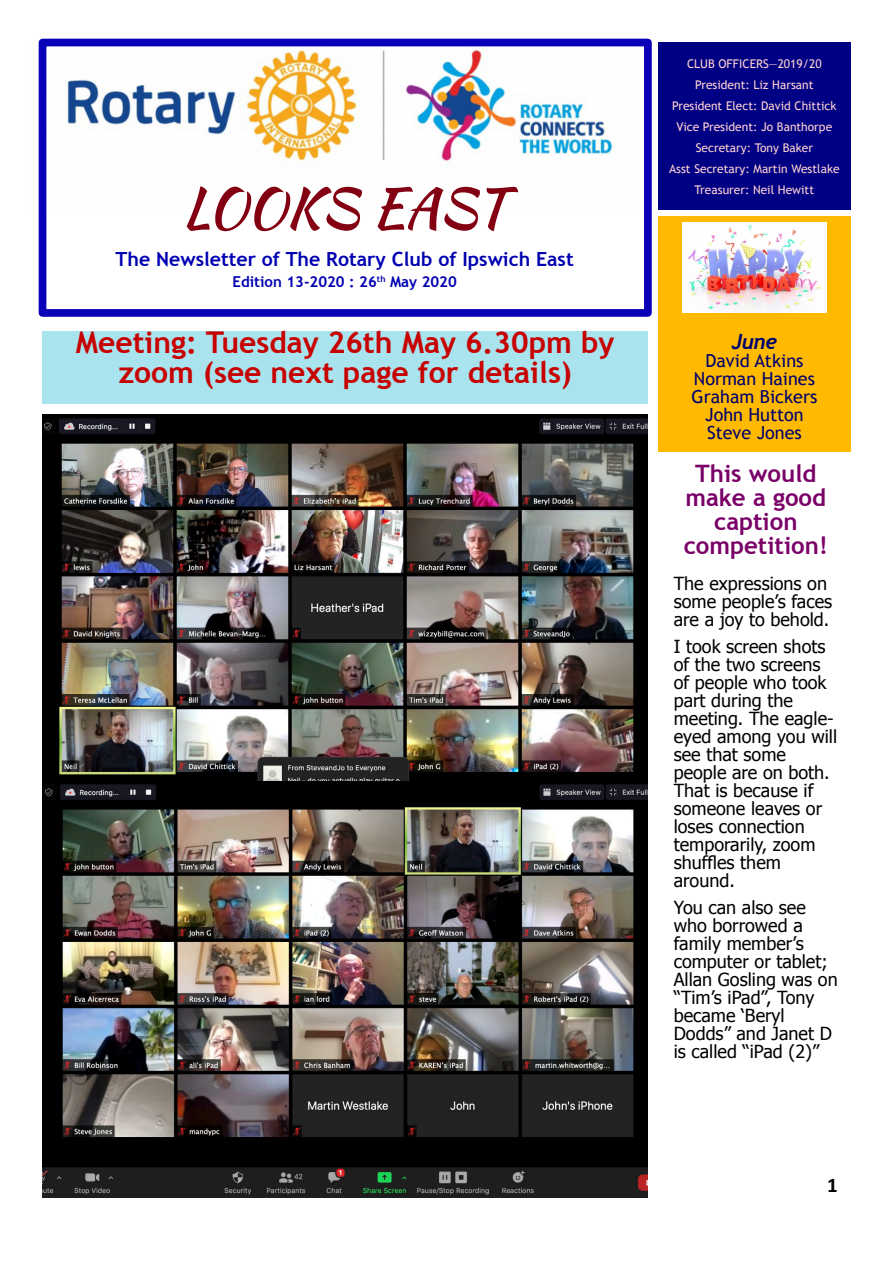
<style>
.page{position:relative;width:893px;height:1263px;background:#fff}
.page>*{position:absolute;margin:0;border:0;box-sizing:border-box;transform-origin:0 0}
.t1{font:54px "Kaushan Script";letter-spacing:-.005em;color:#830012}
.t2{font:700 30px/30px "Trebuchet MS";color:#c70000;text-align:center}
.t3{font:700 24px/24px "Trebuchet MS";color:#7a0068;text-align:center}
.t4{font:italic 700 21px "Trebuchet";color:#00006d}
.t5{font:700 21px "Calibri";color:#000}
.t6{font:700 19.5px "Trebuchet MS";color:#0000b2}
.t7{font:18px/18px "Tahoma";color:#000}
.t8{font:18px/18px "Trebuchet MS";color:#00006d;text-align:center}
.t9{font:700 15px "Trebuchet MS";color:#0000b2}
.t10{font:12px/21px "Trebuchet MS";color:#ffd2d2;text-align:center}
</style>
<div class="page">
<img style="left:38px;top:43px;width:575px;height:173px">
<div style="left:658px;top:43px;width:192px;height:167px;background:#000084"></div>
<div style="left:43px;top:331px;width:605px;height:73px;background:#a9e3ee"></div>
<div style="left:39px;top:39px;width:613px;height:278px;border:8px solid #0900b7"></div>
<div style="left:658px;top:216px;width:192px;height:236px;background:#ffba00"></div>
<img style="left:682px;top:223px;width:144px;height:90px">
<img style="left:43px;top:415px;width:605px;height:783px">
<h1 class="t1" style="left:183px;top:168px;width:325px">LOOKS EAST</h1>
<p class="t6" style="left:116px;top:251px;width:460px">The Newsletter of The Rotary Club of Ipswich East</p>
<p class="t9" style="left:232px;top:276px;width:226px">Edition 13-2020 : 26<sup>th</sup> May 2020</p>
<h2 class="t2" style="left:76px;top:330px;width:540px">Meeting: Tuesday 26th May 6.30pm by zoom (see next page for details)</h2>
<p class="t10" style="left:669px;top:54px;width:172px">CLUB OFFICERS—2019/20<br>President: Liz Harsant<br>President Elect: David Chittick<br>Vice President: Jo Banthorpe<br>Secretary: Tony Baker<br>Asst Secretary: Martin Westlake<br>Treasurer: Neil Hewitt</p>
<p class="t4" style="left:732px;top:333px;width:47px">June</p>
<p class="t8" style="left:692px;top:353px;width:127px">David Atkins<br>Norman Haines<br>Graham Bickers<br>John Hutton<br>Steve Jones</p>
<h3 class="t3" style="left:684px;top:464px;width:146px">This would make a good caption competition!</h3>
<p class="t7" style="left:674px;top:576px;width:160px">The expressions on some people’s faces are a joy to behold.</p>
<p class="t7" style="left:674px;top:639px;width:165px">I took screen shots of the two screens of people who took part during the meeting. The eagle&shy;eyed among you will see that some people are on both.<br>That is because if someone leaves or loses connection temporarily, zoom shuffles them around.</p>
<p class="t7" style="left:674px;top:900px;width:165px">You can also see who borrowed a family member’s computer or tablet;<br>Allan Gosling was on “Tim’s iPad”, Tony became ‘Beryl<br>Dodds” and Janet D is called “iPad (2)”</p>
<p class="t5" style="left:827px;top:1176px;width:12px">1</p>
</div>
